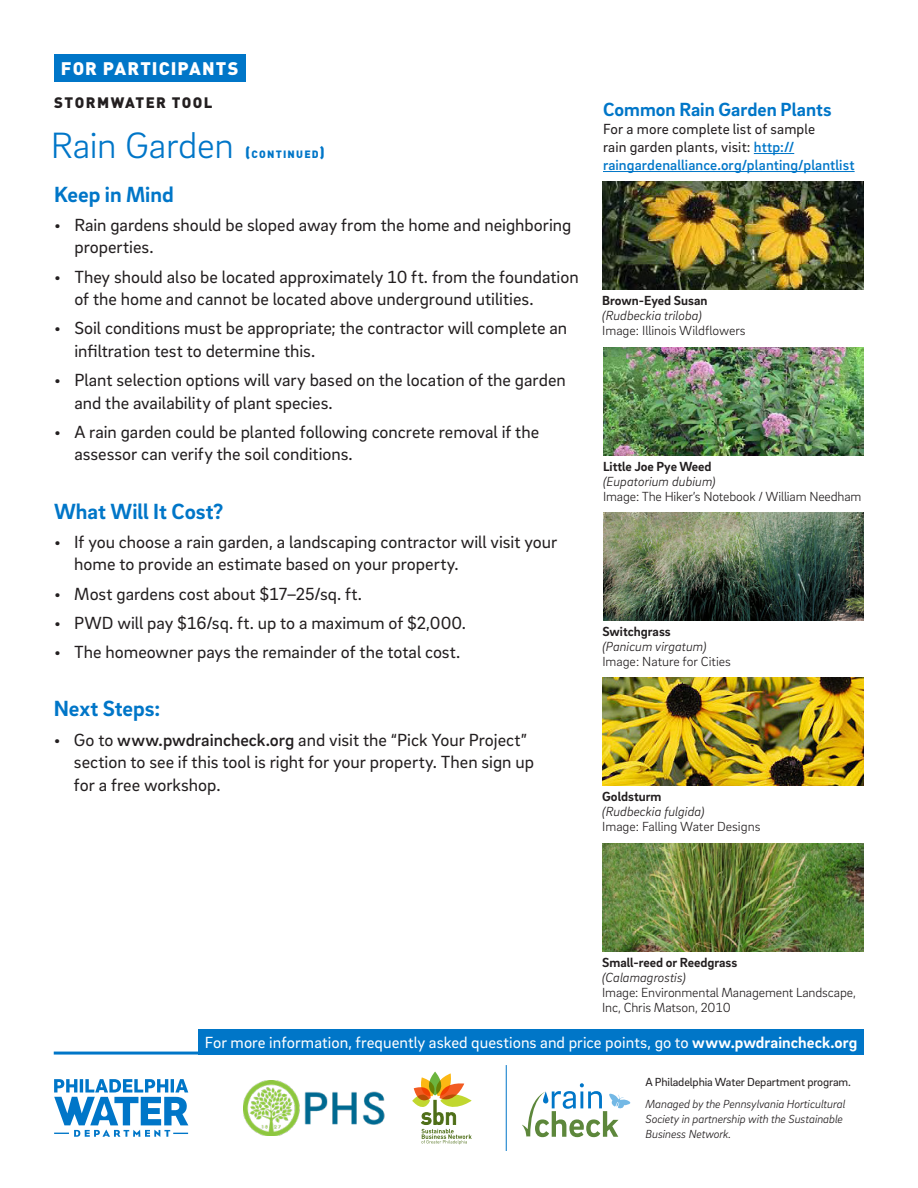
<style>
.page{position:relative;width:918px;height:1188px;background:#fff}
.page>*{position:absolute;margin:0;border:0;box-sizing:border-box;transform-origin:0 0}
.t1{font:300 37.5px "Brix Sans";letter-spacing:-.01em;color:#0076c8}
.t2{font:700 22.5px "Brix Sans";color:#0076c8}
.t3{font:700 19.5px "Brix Sans";color:#0076c8}
.t4{font:18px/22.5px "Brix Sans";color:#231f20}
.t5{font:900 18px "DIN Pro";letter-spacing:.06em;color:#fff}
.t6{font:16.5px "Brix Sans";letter-spacing:.005em;color:#fff}
.t7{font:15px/18px "Brix Sans";letter-spacing:.01em;color:#231f20}
.t8{font:900 15px "DIN Pro";letter-spacing:.095em;color:#231f20}
.t9{font:300 13.5px/15px "Brix Sans";letter-spacing:-.01em;color:#231f20}
.t10{font:italic 300 13.5px "Brix Sans";color:#231f20}
.t11{font:700 13.5px "Brix Sans";color:#231f20}
.t12{font:italic 300 12px/15px "Brix Sans";letter-spacing:-.01em;color:#231f20}
.t13{font:12px "Brix Sans";letter-spacing:-.01em;color:#231f20}
.t14{font:900 10.5px "DIN Pro";letter-spacing:.115em;color:#0076c8}
.s1{font-size:15px}
.s2{font-weight:500}
.s3{font-weight:500;color:#0076c8}
.s4{font-weight:700}
</style>
<div class="page">
<hr style="left:54px;top:1052px;width:810px;height:3px;background:#0076c8">
<svg style="left:412px;top:1072px;width:60px;height:72px"></svg>
<img style="left:244px;top:1081px;width:141px;height:54px">
<svg style="left:54px;top:1079px;width:134px;height:58px"></svg>
<svg style="left:522px;top:1083px;width:108px;height:54px"></svg>
<hr style="left:506px;top:1065px;width:1px;height:86px;background:#0076c8">
<div style="left:198px;top:1029px;width:666px;height:26px;background:#0076c8"></div>
<div style="left:54px;top:54px;width:191px;height:27px;background:#0076c8"></div>
<hr style="left:754px;top:153px;width:40px;height:1px;background:#0076c8">
<hr style="left:603px;top:171px;width:252px;height:1px;background:#0076c8">
<img style="left:602px;top:182px;width:261px;height:108px">
<img style="left:603px;top:512px;width:261px;height:108px">
<img style="left:602px;top:843px;width:261px;height:108px">
<img style="left:602px;top:678px;width:261px;height:108px">
<img style="left:603px;top:347px;width:261px;height:108px">
<p class="t5" style="left:61px;top:53px;width:179px">FOR PARTICIPANTS</p>
<p class="t8" style="left:54px;top:89px;width:160px">STORMWATER TOOL</p>
<p class="t1" style="left:51px;top:122px;width:185px">Rain Garden</p>
<p class="t14" style="left:245px;top:146px;width:81px"><span class="s1">(</span>CONTINUED<span class="s1">)</span></p>
<p class="t2" style="left:54px;top:179px;width:121px">Keep in Mind</p>
<p class="t4" style="left:74px;top:213px;width:499px;text-indent:-20px">• Rain gardens should be sloped away from the home and neighboring properties.</p>
<p class="t4" style="left:74px;top:264px;width:506px;text-indent:-20px">• They should also be located approximately 10 ft. from the foundation of the home and cannot be located above underground utilities.</p>
<p class="t4" style="left:74px;top:316px;width:494px;text-indent:-20px">• Soil conditions must be appropriate; the contractor will complete an infiltration test to determine this.</p>
<p class="t4" style="left:74px;top:368px;width:493px;text-indent:-20px">• Plant selection options will vary based on the location of the garden and the availability of plant species.</p>
<p class="t4" style="left:74px;top:420px;width:466px;text-indent:-20px">• A rain garden could be planted following concrete removal if the assessor can verify the soil conditions.</p>
<p class="t2" style="left:54px;top:496px;width:171px">What Will It Cost?</p>
<p class="t4" style="left:74px;top:530px;width:484px;text-indent:-20px">• If you choose a rain garden, a landscaping contractor will visit your home to provide an estimate based on your property.</p>
<p class="t4" style="left:54px;top:582px;width:310px">• Most gardens cost about $17–25/sq. ft.</p>
<p class="t4" style="left:54px;top:611px;width:414px">• PWD will pay $16/sq. ft. up to a maximum of $2,000.</p>
<p class="t4" style="left:54px;top:640px;width:408px">• The homeowner pays the remainder of the total cost.</p>
<p class="t2" style="left:54px;top:694px;width:108px">Next Steps:</p>
<p class="t4" style="left:74px;top:728px;width:462px;text-indent:-20px">• Go to <span class="s2">www.pwdraincheck.org</span> and visit the “Pick Your Project” section to see if this tool is right for your property. Then sign up for a free workshop.</p>
<p class="t3" style="left:603px;top:97px;width:230px">Common Rain Garden Plants</p>
<p class="t7" style="left:603px;top:119px;width:253px">For a more complete list of sample<br>rain garden plants, visit: <span class="s3">http:// raingardenalliance.org/planting/plantlist</span></p>
<p class="t11" style="left:602px;top:292px;width:107px">Brown-Eyed Susan</p>
<p class="t10" style="left:602px;top:307px;width:101px">(Rudbeckia triloba)</p>
<p class="t9" style="left:602px;top:323px;width:145px">Image: Illinois Wildflowers</p>
<p class="t11" style="left:603px;top:457px;width:110px">Little Joe Pye Weed</p>
<p class="t10" style="left:603px;top:473px;width:114px">(Eupatorium dubium)</p>
<p class="t9" style="left:603px;top:488px;width:260px">Image: The Hiker’s Notebook / William Needham</p>
<p class="t11" style="left:602px;top:623px;width:70px">Switchgrass</p>
<p class="t10" style="left:602px;top:638px;width:106px">(Panicum virgatum)</p>
<p class="t9" style="left:602px;top:654px;width:130px">Image: Nature for Cities</p>
<p class="t11" style="left:602px;top:788px;width:61px">Goldsturm</p>
<p class="t10" style="left:602px;top:803px;width:104px">(Rudbeckia fulgida)</p>
<p class="t9" style="left:602px;top:819px;width:160px">Image: Falling Water Designs</p>
<p class="t11" style="left:602px;top:953px;width:137px">Small-reed or Reedgrass</p>
<p class="t10" style="left:602px;top:969px;width:85px">(Calamagrostis)</p>
<p class="t9" style="left:602px;top:984px;width:255px">Image: Environmental Management Landscape,<br>Inc, Chris Matson, 2010</p>
<p class="t6" style="left:205px;top:1032px;width:654px">For more information, frequently asked questions and price points, go to <span class="s4">www.pwdraincheck.org</span></p>
<p class="t13" style="left:646px;top:1075px;width:207px">A Philadelphia Water Department program.</p>
<p class="t12" style="left:646px;top:1096px;width:201px">Managed by the Pennsylvania Horticultural<br>Society in partnership with the Sustainable<br>Business Network.</p>
</div>
